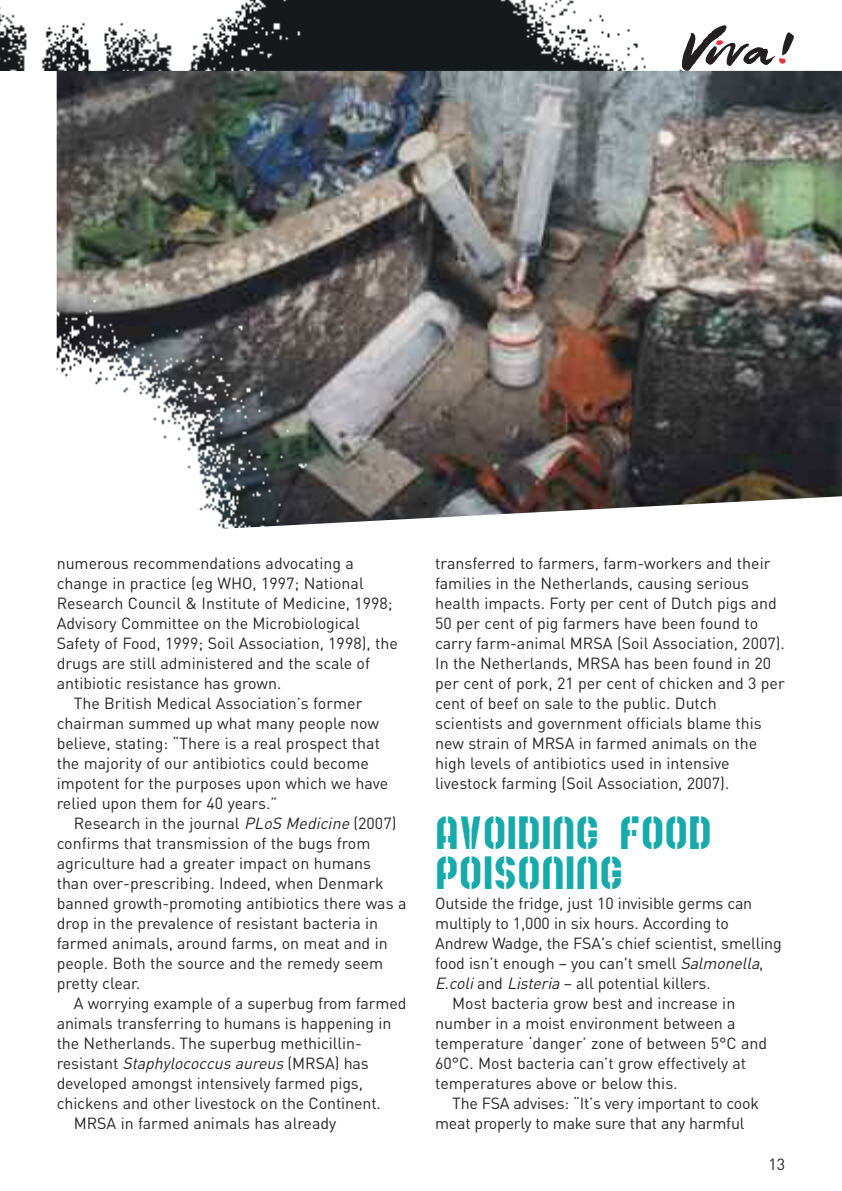
<style>
.page{position:relative;width:842px;height:1191px;background:#fff}
.page>*{position:absolute;margin:0;border:0;box-sizing:border-box;transform-origin:0 0}
.t1{font:36px/40px "Mute Fruit";color:#18a9ab}
.t2{font:16px/20px "DIN";color:#272627}
.t3{font:italic 16px "DIN";color:#272627}
.s1{font-style:italic}
.s2{font-style:normal}
</style>
<div class="page">
<img style="left:0;top:2px;width:248px;height:69px">
<img style="left:248px;top:0;width:434px;height:71px">
<svg style="left:682px;top:25px;width:112px;height:46px"></svg>
<img style="left:57px;top:71px;width:785px;height:452px">
<img style="left:56px;top:225px;width:280px;height:304px">
<p class="t2" style="left:57px;top:554px;width:299px">numerous recommendations advocating a</p>
<p class="t2" style="left:57px;top:574px;width:309px">change in practice (eg WHO, 1997; National</p>
<p class="t2" style="left:57px;top:594px;width:337px">Research Council &amp; Institute of Medicine, 1998;</p>
<p class="t2" style="left:57px;top:614px;width:305px">Advisory Committee on the Microbiological</p>
<p class="t2" style="left:57px;top:634px;width:343px">Safety of Food, 1999; Soil Association, 1998), the</p>
<p class="t2" style="left:57px;top:654px;width:315px">drugs are still administered and the scale of</p>
<p class="t2" style="left:57px;top:674px;width:226px">antibiotic resistance has grown.</p>
<p class="t2" style="left:74px;top:694px;width:290px">The British Medical Association’s former</p>
<p class="t2" style="left:57px;top:714px;width:324px">chairman summed up what many people now</p>
<p class="t2" style="left:57px;top:734px;width:325px">believe, stating: “There is a real prospect that</p>
<p class="t2" style="left:57px;top:754px;width:314px">the majority of our antibiotics could become</p>
<p class="t2" style="left:57px;top:774px;width:333px">impotent for the purposes upon which we have</p>
<p class="t2" style="left:57px;top:794px;width:222px">relied upon them for 40 years.”</p>
<p class="t2" style="left:74px;top:814px;width:324px">Research in the journal <span class="s1">PLoSMedicine</span>(2007)</p>
<p class="t2" style="left:57px;top:834px;width:315px">confirms that transmission of the bugs from</p>
<p class="t2" style="left:57px;top:854px;width:316px">agriculture had a greater impact on humans</p>
<p class="t2" style="left:57px;top:874px;width:329px">than over-prescribing. Indeed, when Denmark</p>
<p class="t2" style="left:57px;top:894px;width:351px">banned growth-promoting antibiotics there was a</p>
<p class="t2" style="left:57px;top:914px;width:323px">drop in the prevalence of resistant bacteria in</p>
<p class="t2" style="left:57px;top:934px;width:333px">farmed animals, around farms, on meat and in</p>
<p class="t2" style="left:57px;top:954px;width:328px">people. Both the source and the remedy seem</p>
<p class="t2" style="left:57px;top:974px;width:85px">pretty clear.</p>
<p class="t2" style="left:74px;top:994px;width:334px">A worrying example of a superbug from farmed</p>
<p class="t2" style="left:57px;top:1014px;width:336px">animals transferring to humans is happening in</p>
<p class="t2" style="left:57px;top:1034px;width:307px">the Netherlands. The superbug methicillin-</p>
<p class="t3" style="left:57px;top:1054px;width:314px"><span class="s2">resistant</span> Staphylococcusaureus<span class="s2">(MRSA) has</span></p>
<p class="t2" style="left:57px;top:1074px;width:308px">developed amongst intensively farmed pigs,</p>
<p class="t2" style="left:57px;top:1094px;width:326px">chickens and other livestock on the Continent.</p>
<p class="t2" style="left:74px;top:1114px;width:264px">MRSA in farmed animals has already</p>
<p class="t2" style="left:435px;top:554px;width:351px">transferred to farmers, farm-workers and their families in the Netherlands, causing serious health impacts. Forty per cent of Dutch pigs and 50 per cent of pig farmers have been found to carry farm-animal MRSA (Soil Association, 2007).<br>In the Netherlands, MRSA has been found in 20 per cent of pork, 21 per cent of chicken and 3 per cent of beef on sale to the public. Dutch scientists and government officials blame this new strain of MRSA in farmed animals on the high levels of antibiotics used in intensive livestock farming (Soil Association, 2007).</p>
<h1 class="t1" style="left:435px;top:819px;width:278px">AVOIDING FOOD<br>POISONING</h1>
<p class="t2" style="left:435px;top:894px;width:319px">Outside the fridge, just 10 invisible germs can</p>
<p class="t2" style="left:435px;top:914px;width:295px">multiply to 1,000 in six hours. According to</p>
<p class="t2" style="left:435px;top:934px;width:348px">Andrew Wadge, the FSA's chief scientist, smelling</p>
<p class="t2" style="left:435px;top:954px;width:330px">food isn’t enough – you can't smell <span class="s1">Salmonella</span>,</p>
<p class="t2" style="left:435px;top:974px;width:277px"><span class="s1">E.coli</span>and <span class="s1">Listeria</span>– all potential killers.</p>
<p class="t2" style="left:452px;top:994px;width:285px">Most bacteria grow best and increase in</p>
<p class="t2" style="left:435px;top:1014px;width:302px">number in a moist environment between a</p>
<p class="t2" style="left:435px;top:1034px;width:333px">temperature ‘danger’ zone of between 5°C and</p>
<p class="t2" style="left:435px;top:1054px;width:313px">60°C. Most bacteria can’t grow effectively at</p>
<p class="t2" style="left:435px;top:1074px;width:244px">temperatures above or below this.</p>
<p class="t2" style="left:452px;top:1094px;width:308px">The FSA advises: “It’s very important to cook</p>
<p class="t2" style="left:435px;top:1114px;width:311px">meat properly to make sure that any harmful</p>
<p class="t2" style="left:768px;top:1154px;width:18px">13</p>
</div>
